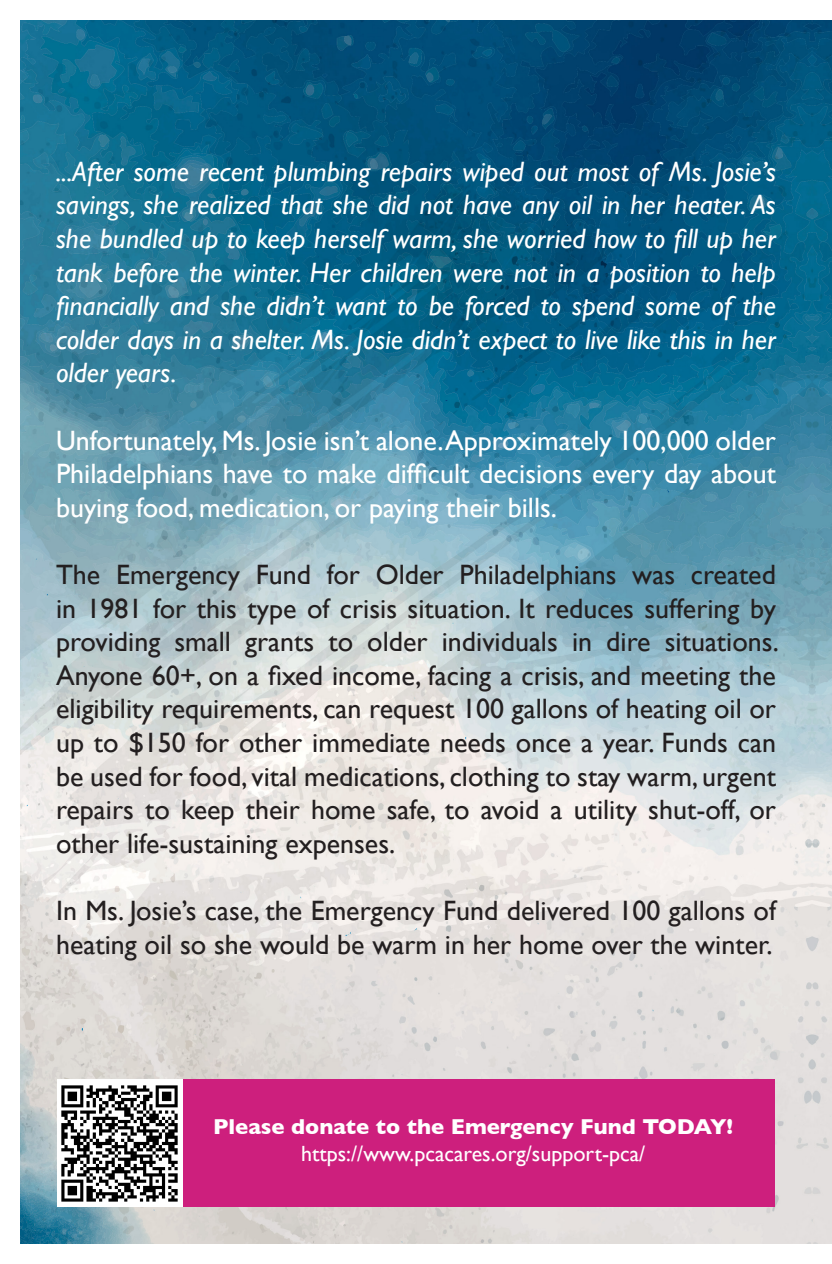
<style>
.page{position:relative;width:832px;height:1264px;background:#fff}
.page>*{position:absolute;margin:0;border:0;box-sizing:border-box;transform-origin:0 0}
.t1{font:28px/33.6px "Gill Sans";color:#231f20;text-align:justify}
.t2{font:italic 28px/33.6px "Gill Sans";color:#fff;text-align:justify}
.t3{font:28px/33.6px "Gill Sans";color:#fff;text-align:justify}
.t4{font:22px "Gill Sans";color:#fff}
.t5{font:700 22px "Gill Sans";color:#fff}
</style>
<div class="page">
<img style="left:20px;top:20px;width:812px;height:1224px">
<div style="left:57px;top:1079px;width:718px;height:128px;background:#cd1f7d"></div>
<img style="left:57px;top:1079px;width:125px;height:128px">
<p class="t2" style="left:56px;top:154px;width:722px">...After some recent plumbing repairs wiped out most of Ms. Josie’s savings, she realized that she did not have any oil in her heater. As she bundled up to keep herself warm, she worried how to fill up her tank before the winter. Her children were not in a position to help financially and she didn’t want to be forced to spend some of the colder days in a shelter. Ms. Josie didn’t expect to live like this in her older years.</p>
<p class="t3" style="left:56px;top:423px;width:722px">Unfortunately, Ms. Josie isn’t alone.Approximately 100,000 older Philadelphians have to make difficult decisions every day about buying food, medication, or paying their bills.</p>
<p class="t1" style="left:56px;top:557px;width:724px">The Emergency Fund for Older Philadelphians was created in 1981 for this type of crisis situation. It reduces suffering by providing small grants to older individuals in dire situations.<br>Anyone 60+, on a fixed income, facing a crisis, and meeting the eligibility requirements, can request 100 gallons of heating oil or up to $150 for other immediate needs once a year. Funds can be used for food, vital medications, clothing to stay warm, urgent repairs to keep their home safe, to avoid a utility shut-off, or other life-sustaining expenses.</p>
<p class="t1" style="left:56px;top:893px;width:722px">In Ms. Josie’s case, the Emergency Fund delivered 100 gallons of heating oil so she would be warm in her home over the winter.</p>
<p class="t5" style="left:213px;top:1109px;width:522px">Please donate to the Emergency Fund TODAY!</p>
<p class="t4" style="left:301px;top:1140px;width:346px">https://www.pcacares.org/support-pca/</p>
</div>
